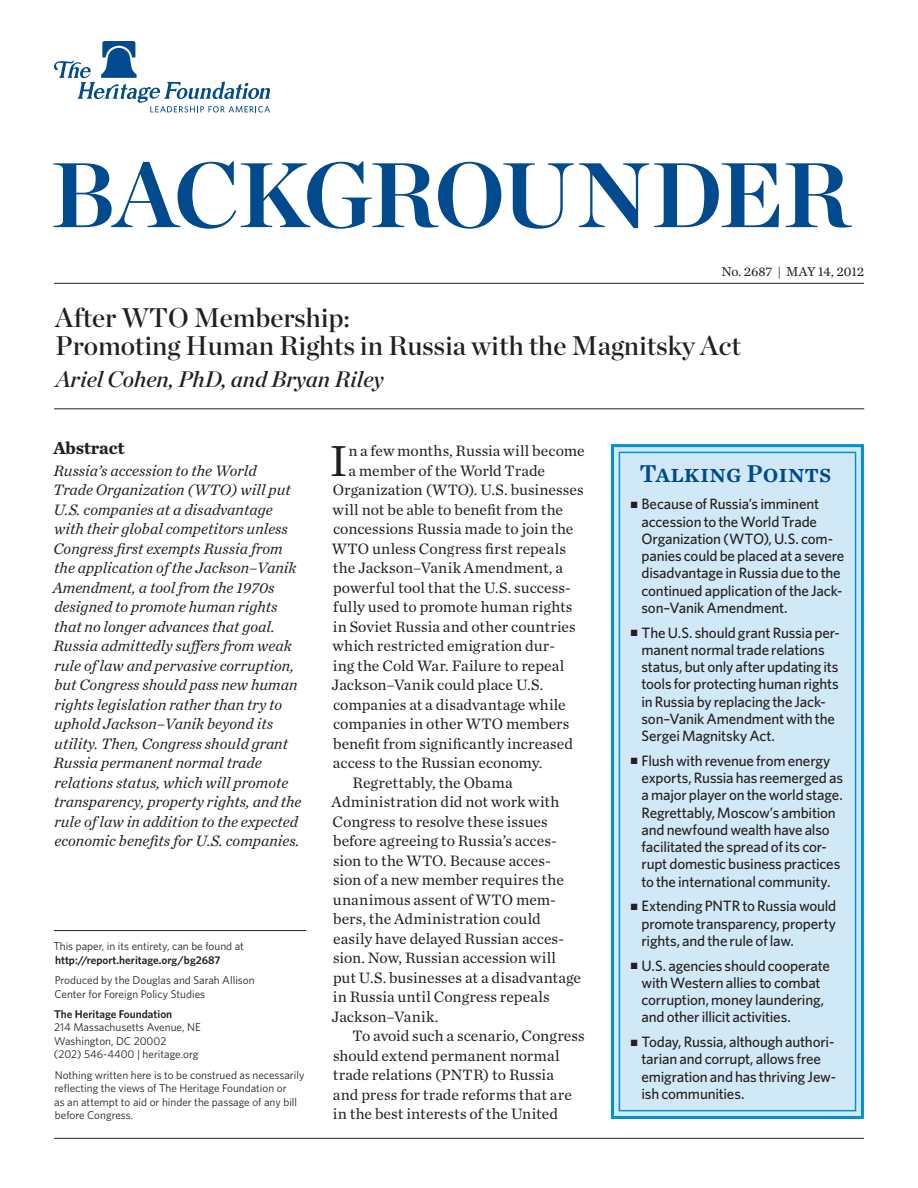
<style>
.page{position:relative;width:918px;height:1188px;background:#fff}
.page>*{position:absolute;margin:0;border:0;box-sizing:border-box;transform-origin:0 0}
.t1{font:91.5px "Chronicle Display Bold SC800";letter-spacing:-.03em;color:#004a8d}
.Body_text-1st_para{font:45.45px "Chronicle Text G1";color:#231f20}
.t2{font:27px/28.5px "Chronicle Display Semi";color:#231f20}
.t3{font:25.5px "Chronicle Text G1 Semi";color:#004a8d}
.Author_byline{font:italic 22.5px "Chronicle Display Semi";color:#231f20}
.Heading1{font:700 18px "Chronicle Text G1";letter-spacing:-.005em;color:#231f20}
.Abstract{font:italic 15.75px/19.5px "Chronicle Text G1";color:#231f20}
.Body_text-1st_para-2{font:15.75px "Chronicle Text G1";letter-spacing:.005em;color:#231f20}
.Body_Text{font:15.75px/19.5px "Chronicle Text G1";letter-spacing:.005em;color:#231f20}
.t4{font:500 15px/17.2px "Whitney";letter-spacing:-.01em;color:#231f20}
.t5{font:13.5px "Chronicle Text G1";color:#231f20}
.Info_Box{font:11.25px/13.5px "Whitney";color:#231f20}
.t6{font:600 11.25px "Whitney";color:#231f20}
</style>
<div class="page">
<div style="left:611px;top:444px;width:253px;height:675px;background:#d1e8f6;border:3px solid #0093d0"></div>
<div style="left:619px;top:452px;width:237px;height:659px;border:2px solid #0093d0"></div>
<svg style="left:54px;top:41px;width:216px;height:71px"></svg>
<hr style="left:54px;top:1138px;width:810px;height:1px;background:#231f20">
<hr style="left:54px;top:283px;width:810px;height:1px;background:#231f20">
<hr style="left:54px;top:409px;width:810px;height:1px;background:#231f20">
<hr style="left:54px;top:930px;width:252px;height:1px;background:#231f20">
<h1 class="t1" style="left:51px;top:121px;width:801px">BACKGROUNDER</h1>
<p class="t5" style="left:721px;top:262px;width:144px">No. 2687 | May 14, 2012</p>
<p class="t2" style="left:55px;top:301px;width:687px">After WTO Membership:<br>Promoting Human Rights in Russia with the Magnitsky Act</p>
<p class="Author_byline" style="left:55px;top:361px;width:330px">Ariel Cohen, PhD, and Bryan Riley</p>
<h1 class="Heading1" style="left:53px;top:433px;width:73px">Abstract</h1>
<p class="Abstract" style="left:52px;top:460px;width:251px">Russia’s accession to the World<br>Trade Organization (WTO) will put U.S. companies at a disadvantage with their global competitors unless Congress first exempts Russia from the application of the Jackson–Vanik Amendment, a tool from the 1970s designed to promote human rights that no longer advances that goal.<br>Russia admittedly suffers from weak rule of law and pervasive corruption, but Congress should pass new human rights legislation rather than try to uphold Jackson–Vanik beyond its utility. Then, Congress should grant Russia permanent normal trade relations status, which will promote transparency, property rights, and the rule of law in addition to the expected economic benefits for U.S. companies.</p>
<p class="Info_Box" style="left:53px;top:939px;width:192px">This paper, in its entirety, can be found at</p>
<p class="t6" style="left:55px;top:952px;width:167px">http://report.heritage.org/bg2687</p>
<p class="Info_Box" style="left:55px;top:973px;width:202px">Produced by the Douglas and Sarah Allison<br>Center for Foreign Policy Studies</p>
<p class="t6" style="left:54px;top:1006px;width:120px">The Heritage Foundation</p>
<p class="Info_Box" style="left:54px;top:1020px;width:148px">214 Massachusetts Avenue, NE</p>
<p class="Info_Box" style="left:54px;top:1034px;width:114px">Washington, DC 20002</p>
<p class="Info_Box" style="left:54px;top:1047px;width:146px">(202) 546-4400 | heritage.org</p>
<p class="Info_Box" style="left:54px;top:1068px;width:252px">Nothing written here is to be construed as necessarily reflecting the views of The Heritage Foundation or<br>as an attempt to aid or hinder the passage of any bill before Congress.</p>
<p class="Body_text-1st_para" style="left:330px;top:426px;width:20px">I</p>
<p class="Body_text-1st_para-2" style="left:348px;top:439px;width:238px">n a few months, Russia will become</p>
<p class="Body_text-1st_para-2" style="left:349px;top:458px;width:198px">a member of the World Trade</p>
<p class="Body_text-1st_para-2" style="left:333px;top:478px;width:252px">Organization (WTO). U.S. businesses</p>
<p class="Body_text-1st_para-2" style="left:333px;top:497px;width:232px">will not be able to benefit from the</p>
<p class="Body_text-1st_para-2" style="left:333px;top:517px;width:242px">concessions Russia made to join the</p>
<p class="Body_text-1st_para-2" style="left:332px;top:536px;width:236px">WTO unless Congress first repeals</p>
<p class="Body_text-1st_para-2" style="left:333px;top:556px;width:232px">the Jackson–Vanik Amendment, a</p>
<p class="Body_text-1st_para-2" style="left:333px;top:575px;width:239px">powerful tool that the U.S. success-</p>
<p class="Body_text-1st_para-2" style="left:333px;top:595px;width:241px">fully used to promote human rights</p>
<p class="Body_text-1st_para-2" style="left:333px;top:614px;width:245px">in Soviet Russia and other countries</p>
<p class="Body_text-1st_para-2" style="left:333px;top:634px;width:224px">which restricted emigration dur-</p>
<p class="Body_text-1st_para-2" style="left:333px;top:653px;width:233px">ing the Cold War. Failure to repeal</p>
<p class="Body_text-1st_para-2" style="left:332px;top:673px;width:213px">Jackson–Vanik could place U.S.</p>
<p class="Body_text-1st_para-2" style="left:333px;top:692px;width:234px">companies at a disadvantage while</p>
<p class="Body_text-1st_para-2" style="left:333px;top:712px;width:238px">companies in other WTO members</p>
<p class="Body_text-1st_para-2" style="left:333px;top:731px;width:241px">benefit from significantly increased</p>
<p class="Body_text-1st_para-2" style="left:333px;top:751px;width:211px">access to the Russian economy.</p>
<p class="Body_Text" style="left:332px;top:772px;width:251px;text-indent:21px">Regrettably, the Obama<br>Administration did not work with<br>Congress to resolve these issues before agreeing to Russia’s acces&shy;sion to the WTO. Because acces&shy;sion of a new member requires the unanimous assent of WTO mem&shy;bers, the Administration could easily have delayed Russian acces&shy;sion. Now, Russian accession will put U.S. businesses at a disadvantage in Russia until Congress repeals<br>Jackson–Vanik.</p>
<p class="Body_Text" style="left:333px;top:1025px;width:253px;text-indent:20px">To avoid such a scenario, Congress should extend permanent normal trade relations (PNTR) to Russia<br>and press for trade reforms that are in the best interests of the United</p>
<h3 class="t3" style="left:639px;top:454px;width:193px">Talking Points</h3>
<p class="t4" style="left:641px;top:495px;width:204px;text-indent:-10px">■ Because of Russia’s imminent accession to the World Trade<br>Organization (WTO), U.S. com&shy;panies could be placed at a severe disadvantage in Russia due to the continued application of the Jack&shy;son–Vanik Amendment.</p>
<p class="t4" style="left:641px;top:624px;width:200px;text-indent:-10px">■ The U.S. should grant Russia per&shy;manent normal trade relations status, but only after updating its tools for protecting human rights in Russia by replacing the Jack&shy;son–Vanik Amendment with the<br>Sergei Magnitsky Act.</p>
<p class="t4" style="left:641px;top:752px;width:203px;text-indent:-10px">■ Flush with revenue from energy exports, Russia has reemerged as a major player on the world stage.<br>Regrettably, Moscow’s ambition and newfound wealth have also facilitated the spread of its cor&shy;rupt domestic business practices to the international community.</p>
<p class="t4" style="left:641px;top:897px;width:196px;text-align:justify;text-indent:-10px">■ Extending PNTR to Russia would promote transparency, property rights, and the rule of law.</p>
<p class="t4" style="left:641px;top:957px;width:190px;text-indent:-10px">■ U.S. agencies should cooperate with Western allies to combat corruption, money laundering, and other illicit activities.</p>
<p class="t4" style="left:641px;top:1033px;width:196px;text-indent:-10px">■ Today, Russia, although authori&shy;tarian and corrupt, allows free emigration and has thriving Jew&shy;ish communities.</p>
</div>
